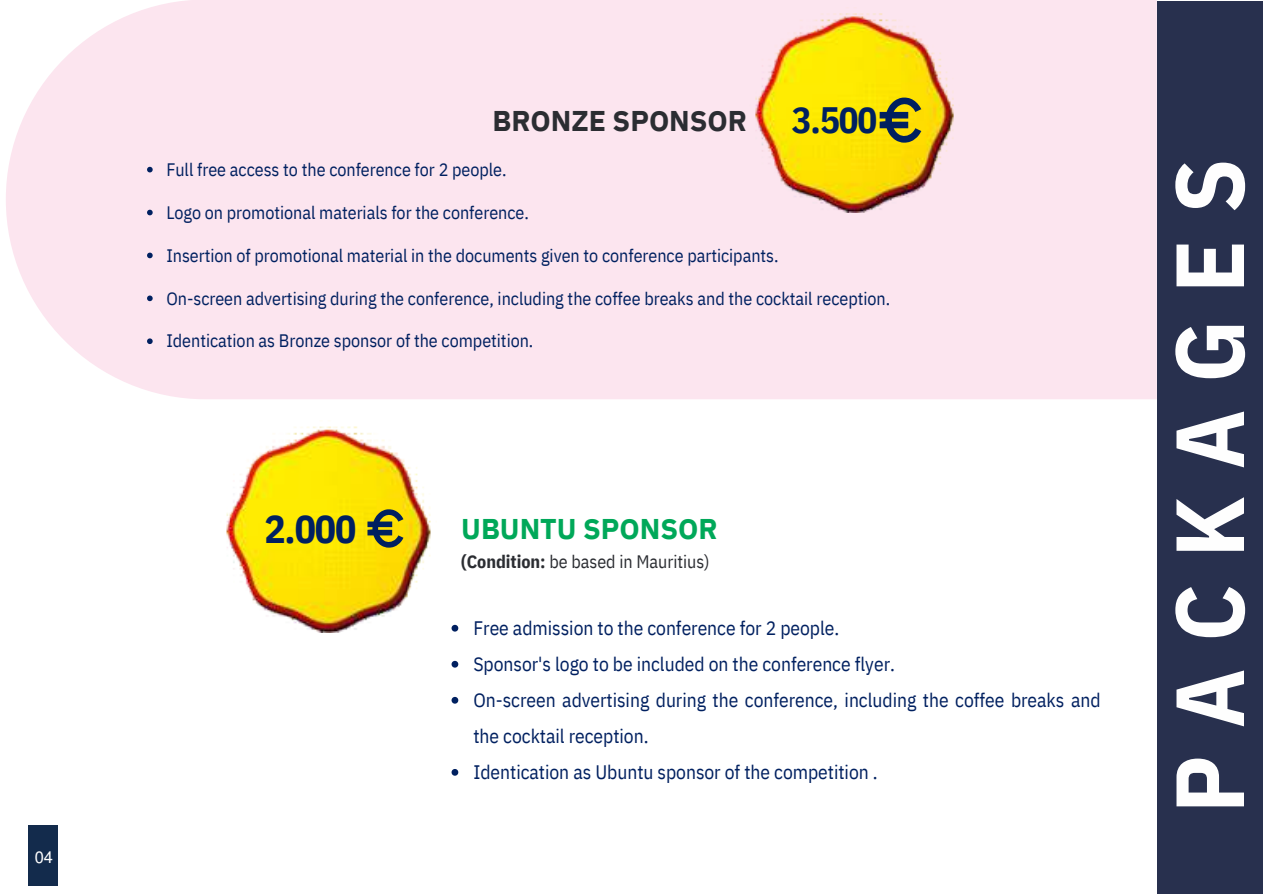
<style>
.page{position:relative;width:1263px;height:894px;background:#fff}
.page>*{position:absolute;margin:0;border:0;box-sizing:border-box;transform-origin:0 0}
.t1{font:700 96.6px "IBM Plex Sans Cond";letter-spacing:.28em;color:#fefefe}
.t2{font:700 39.45px "IBM Plex Sans Cond";color:#002060}
.t3{font:700 36.6px "IBM Plex Sans Cond";color:#002060}
.t4{font:700 28.5px "IBM Plex Sans";color:#2b2d32}
.t5{font:700 28.5px "IBM Plex Sans";color:#00a859}
.t6{font:19.5px/36px "IBM Plex Sans Cond";color:#002060}
.t7{font:18px "IBM Plex Sans Cond";color:#002060}
.t8{font:18px "IBM Plex Sans Cond";color:#2b2d32}
.t9{font:16.5px "Mukti";color:#fff}
.s1{font-weight:700}
</style>
<div class="page">
<div style="left:1157px;top:1px;width:106px;height:892px;background:#28304e"></div>
<div style="left:6px;top:0;width:1151px;height:399px;background:#fce5ef"></div>
<img style="left:750px;top:8px;width:209px;height:205px">
<svg style="left:880px;top:98px;width:41px;height:45px;background:#84842e"></svg>
<svg style="left:147px;top:338px;width:6px;height:6px"></svg>
<svg style="left:147px;top:210px;width:6px;height:5px"></svg>
<svg style="left:147px;top:167px;width:6px;height:5px"></svg>
<svg style="left:147px;top:295px;width:6px;height:6px"></svg>
<svg style="left:147px;top:252px;width:6px;height:6px"></svg>
<img style="left:226px;top:426px;width:205px;height:206px">
<svg style="left:367px;top:509px;width:36px;height:38px"></svg>
<svg style="left:452px;top:624px;width:6px;height:7px"></svg>
<svg style="left:452px;top:660px;width:6px;height:7px"></svg>
<svg style="left:452px;top:696px;width:6px;height:7px"></svg>
<svg style="left:452px;top:769px;width:6px;height:6px"></svg>
<div style="left:29px;top:825px;width:29px;height:60px;background:#132b4c"></div>
<p class="t9" style="left:35px;top:844px;width:20px">04</p>
<p class="t4" style="left:492px;top:101px;width:256px">BRONZE SPONSOR</p>
<p class="t3" style="left:792px;top:95px;width:87px">3.500</p>
<p class="t7" style="left:166px;top:157px;width:342px">Full free access to the conference for 2 people.</p>
<p class="t7" style="left:166px;top:200px;width:364px">Logo on promotional materials for the conference.</p>
<p class="t7" style="left:166px;top:243px;width:614px">Insertion of promotional material in the documents given to conference participants.</p>
<p class="t7" style="left:166px;top:286px;width:725px">On-screen advertising during the conference, including the coffee breaks and the cocktail reception.</p>
<p class="t7" style="left:166px;top:329px;width:369px">Identication as Bronze sponsor of the competition.</p>
<p class="t2" style="left:264px;top:502px;width:93px">2.000</p>
<p class="t5" style="left:461px;top:510px;width:258px">UBUNTU SPONSOR</p>
<p class="t8" style="left:461px;top:549px;width:250px"><span class="s1">(Condition:</span> be based in Mauritius)</p>
<p class="t6" style="left:473px;top:609px;width:367px">Free admission to the conference for 2 people.</p>
<p class="t6" style="left:473px;top:645px;width:423px">Sponsor's logo to be included on the conference flyer.</p>
<p class="t6" style="left:473px;top:681px;width:629px">On-screen advertising during the conference, including the coffee breaks and the cocktail reception.</p>
<p class="t6" style="left:473px;top:753px;width:406px">Identication as Ubuntu sponsor of the competition .</p>
<p class="t1" style="left:1145px;top:812px;width:655px;rotate:-90deg">PACKAGES</p>
</div>
